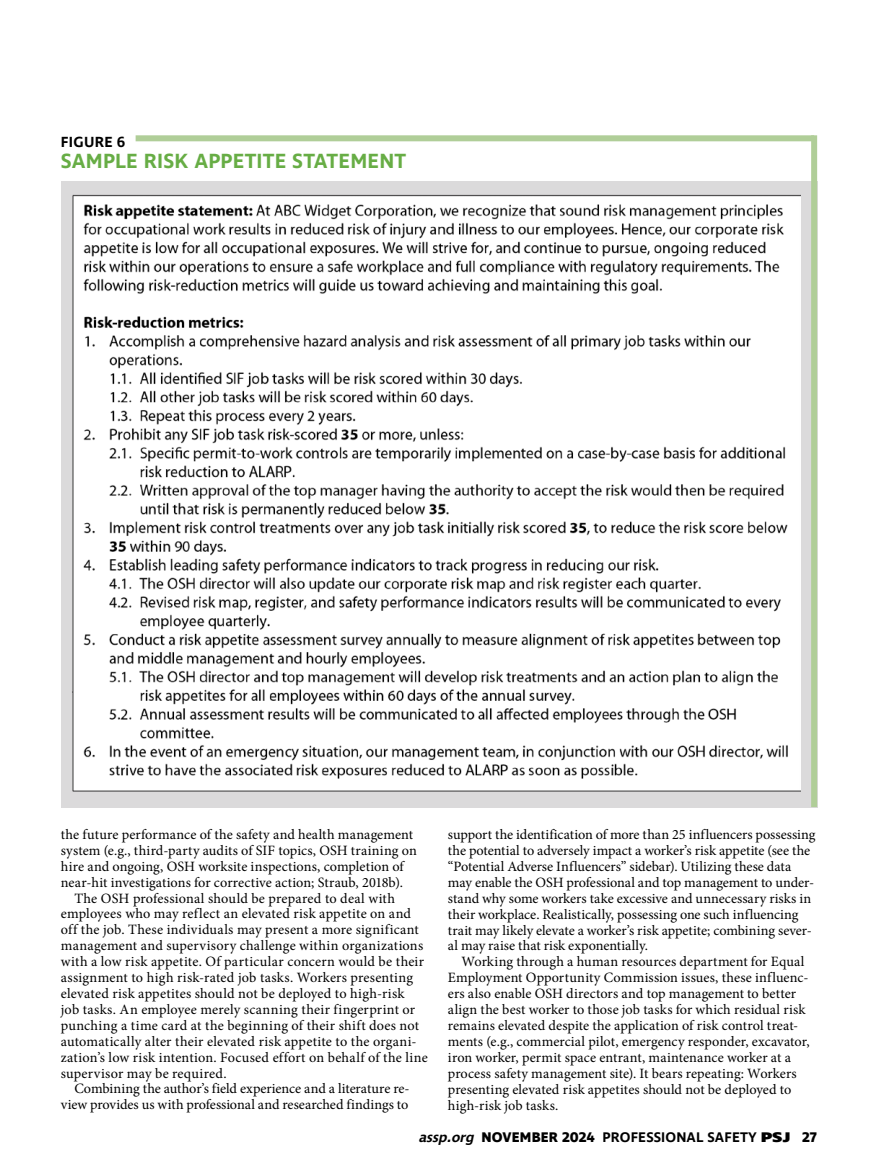
<style>
.page{position:relative;width:878px;height:1175px;background:#fff}
.page>*{position:absolute;margin:0;border:0;box-sizing:border-box;transform-origin:0 0}
.t1{font:600 21px "Ingra";letter-spacing:.01em;color:#67ad45}
.t2{font:600 15px "Ingra";letter-spacing:.015em;color:#000}
.t3{font:14.25px/15.9px "Minion Pro";letter-spacing:.005em;color:#000}
.t4{font:600 14.25px "Ingra";letter-spacing:.01em;color:#000}
.s1{font-style:italic}
.s2{font-weight:700}
.s3{font-weight:800}
</style>
<div class="page">
<div style="left:61px;top:181px;width:756px;height:626px;background:#dbdadb"></div>
<img style="left:72px;top:194px;width:728px;height:598px">
<div style="left:136px;top:135px;width:678px;height:6px;background:#b0ce98"></div>
<div style="left:811px;top:135px;width:6px;height:672px;background:#b0ce98"></div>
<p class="t2" style="left:61px;top:132px;width:66px">FIGURE 6</p>
<h1 class="t1" style="left:61px;top:148px;width:347px">SAMPLE RISK APPETITE STATEMENT</h1>
<p class="t3" style="left:61px;top:826px;width:354px">the future performance of the safety and health management</p>
<p class="t3" style="left:61px;top:842px;width:357px">system (e.g., third-party audits of SIF topics, OSH training on</p>
<p class="t3" style="left:61px;top:858px;width:344px">hire and ongoing, OSH worksite inspections, completion of</p>
<p class="t3" style="left:61px;top:874px;width:344px">near-hit investigations for corrective action; Straub, 2018b).</p>
<p class="t3" style="left:74px;top:890px;width:322px">The OSH professional should be prepared to deal with</p>
<p class="t3" style="left:61px;top:906px;width:352px">employees who may reflect an elevated risk appetite on and</p>
<p class="t3" style="left:61px;top:922px;width:359px">off the job. These individuals may present a more significant</p>
<p class="t3" style="left:61px;top:937px;width:364px">management and supervisory challenge within organizations</p>
<p class="t3" style="left:61px;top:953px;width:365px">with a low risk appetite. Of particular concern would be their</p>
<p class="t3" style="left:61px;top:969px;width:354px">assignment to high risk-rated job tasks. Workers presenting</p>
<p class="t3" style="left:61px;top:985px;width:345px">elevated risk appetites should not be deployed to high-risk</p>
<p class="t3" style="left:61px;top:1001px;width:356px">job tasks. An employee merely scanning their fingerprint or</p>
<p class="t3" style="left:61px;top:1017px;width:360px">punching a time card at the beginning of their shift does not</p>
<p class="t3" style="left:61px;top:1033px;width:357px">automatically alter their elevated risk appetite to the organi-</p>
<p class="t3" style="left:61px;top:1049px;width:368px">zation’s low risk intention. Focused effort on behalf of the line</p>
<p class="t3" style="left:61px;top:1065px;width:167px">supervisor may be required.</p>
<p class="t3" style="left:74px;top:1081px;width:337px">Combining the author’s field experience and a literature re-</p>
<p class="t3" style="left:61px;top:1096px;width:349px">view provides us with professional and researched findings to</p>
<p class="t3" style="left:448px;top:826px;width:369px">support the identification of more than 25 influencers possessing the potential to adversely impact a worker’s risk appetite (see the “Potential Adverse Influencers” sidebar). Utilizing these data may enable the OSH professional and top management to under&shy;stand why some workers take excessive and unnecessary risks in their workplace. Realistically, possessing one such influencing trait may likely elevate a worker’s risk appetite; combining sever&shy;al may raise that risk exponentially.</p>
<p class="t3" style="left:448px;top:954px;width:363px;text-indent:13px">Working through a human resources department for Equal Employment Opportunity Commission issues, these influenc&shy;ers also enable OSH directors and top management to better align the best worker to those job tasks for which residual risk remains elevated despite the application of risk control treat&shy;ments (e.g., commercial pilot, emergency responder, excavator, iron worker, permit space entrant, maintenance worker at a process safety management site). It bears repeating: Workers presenting elevated risk appetites should not be deployed to high-risk job tasks.</p>
<p class="t4" style="left:418px;top:1128px;width:400px"><span class="s1">assp.org</span> <span class="s2">NOVEMBER 2024</span> PROFESSIONAL SAFETY <span class="s3">PSJ</span> <span class="s2">27</span></p>
</div>
